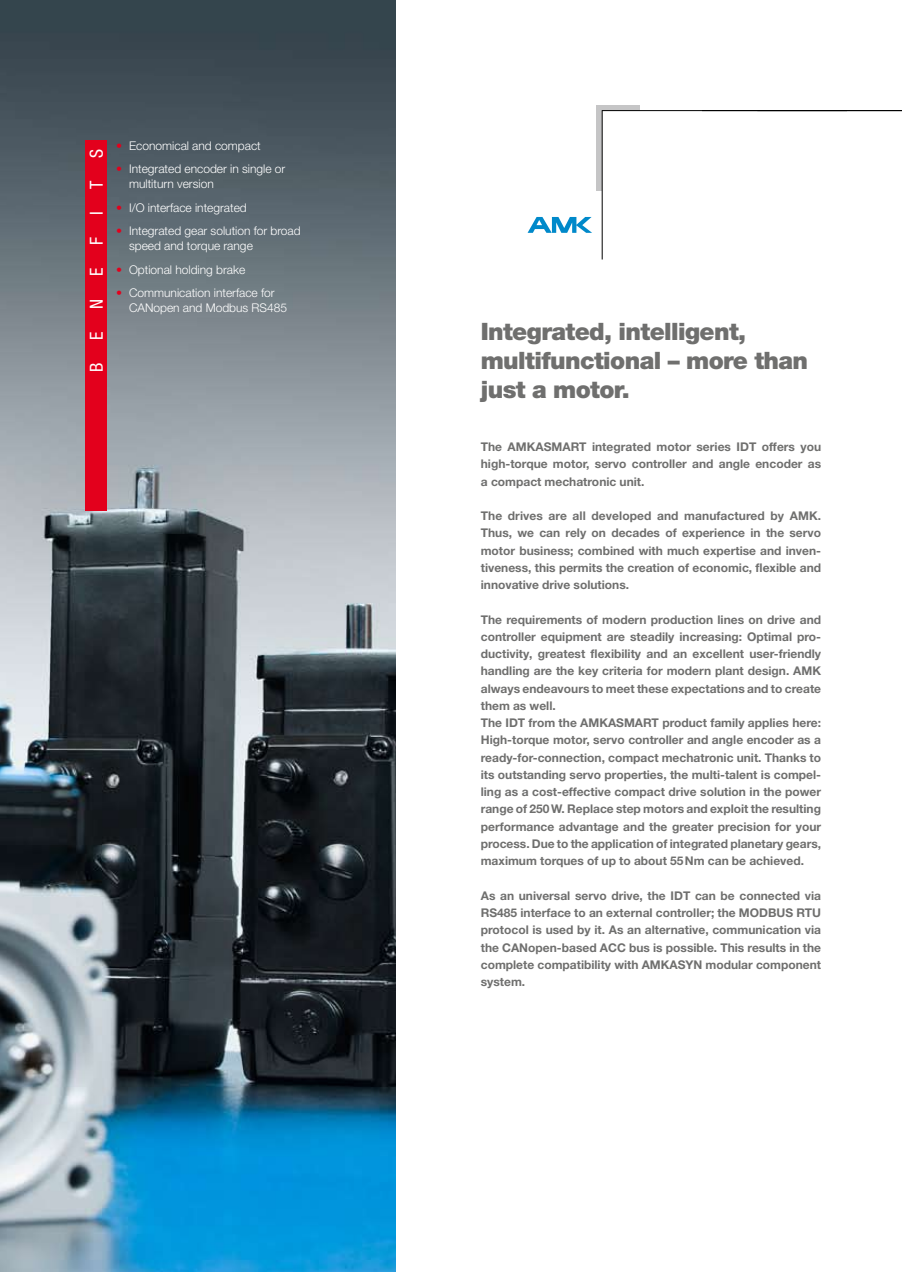
<style>
.page{position:relative;width:902px;height:1272px;background:#fff}
.page>*{position:absolute;margin:0;border:0;box-sizing:border-box;transform-origin:0 0}
.t1{font:900 24px/28.8px "Helvetica Neue LT Pro";letter-spacing:-.025em;color:#6f6f6e}
.t2{font:condensed 18px "Helvetica Neue LT Pro";color:#fff}
.t3{font:700 12px/17.2px "Helvetica Neue LT Pro";color:#6f6f6e;text-align:justify}
.t4{font:300 12px/23.5px "Helvetica Neue LT Pro";color:#fff}
.t5{font:300 12px/23.5px "Helvetica Neue LT Pro";color:#e3001c}
</style>
<div class="page">
<img style="left:0;top:0;width:395px;height:1271px">
<div style="left:596px;top:106px;width:5px;height:85px;background:#c5c5c6"></div>
<div style="left:597px;top:106px;width:43px;height:5px;background:#c5c5c6"></div>
<hr style="left:601px;top:110px;width:245px;height:1px;background:#000">
<hr style="left:601px;top:111px;width:1px;height:148px;background:#000">
<svg style="left:527px;top:217px;width:65px;height:16px"></svg>
<div style="left:85px;top:140px;width:21px;height:370px;background:#e3001c"></div>
<hr style="left:702px;top:110px;width:199px;height:1px;background:#000">
<svg style="left:30px;top:1193px;width:9px;height:17px"></svg>
<h2 class="t2" style="left:86px;top:158px;width:10px;rotate:-90deg">s</h2>
<p class="t4" style="left:129px;top:134px;width:158px">Economical and compact<br>Integrated encoder in single or</p>
<p class="t4" style="left:129px;top:172px;width:173px">multiturn version<br>I/O interface integrated<br>Integrated gear solution for broad</p>
<p class="t4" style="left:129px;top:234px;width:147px">speed and torque range<br>Optional holding brake<br>Communication interface for</p>
<p class="t4" style="left:129px;top:296px;width:159px">CANopen and Modbus RS485</p>
<p class="t5" style="left:116px;top:134px;width:7px">• •</p>
<p class="t5" style="left:116px;top:196px;width:7px">• •</p>
<p class="t5" style="left:116px;top:258px;width:7px">• •</p>
<h2 class="t2" style="left:86px;top:189px;width:10px;rotate:-90deg">t</h2>
<h2 class="t2" style="left:86px;top:245px;width:36px;rotate:-90deg">f i</h2>
<h2 class="t2" style="left:86px;top:276px;width:10px;rotate:-90deg">e</h2>
<h2 class="t2" style="left:86px;top:309px;width:12px;rotate:-90deg">n</h2>
<h2 class="t2" style="left:86px;top:339px;width:10px;rotate:-90deg">e</h2>
<h2 class="t2" style="left:86px;top:371px;width:11px;rotate:-90deg">B</h2>
<h1 class="t1" style="left:480px;top:317px;width:329px">Integrated, intelligent, multifunctional – more than just a motor.</h1>
<p class="t3" style="left:480px;top:438px;width:342px">The AMKASMART integrated motor series IDT offers you high-torque motor, servo controller and angle encoder as a compact mechatronic unit.</p>
<p class="t3" style="left:480px;top:507px;width:342px">The drives are all developed and manufactured by AMK.<br>Thus, we can rely on decades of experience in the servo motor business; combined with much expertise and inven&shy;tiveness, this permits the creation of economic, flexible and innovative drive solutions.</p>
<p class="t3" style="left:480px;top:610px;width:342px;text-align:left">The requirements of modern production lines on drive and controller equipment are steadily increasing: Optimal pro&shy;ductivity, greatest flexibility and an excellent user-friendly handling are the key criteria for modern plant design. AMK always endeavours to meet these expectations and to create them as well.<br>The IDT from the AMKASMART product family applies here:<br>High-torque motor, servo controller and angle encoder as a ready-for-connection, compact mechatronic unit. Thanks to its outstanding servo properties, the multi-talent is compel&shy;ling as a cost-effective compact drive solution in the power range of 250W. Replace step motors and exploit the resulting performance advantage and the greater precision for your process. Due to the application of integrated planetary gears, maximum torques of up to about 55Nm can be achieved.</p>
<p class="t3" style="left:480px;top:886px;width:342px">As an universal servo drive, the IDT can be connected via RS485 interface to an external controller; the MODBUS RTU protocol is used by it. As an alternative, communication via the CANopen-based ACC bus is possible. This results in the complete compatibility with AMKASYN modular component system.</p>
</div>
